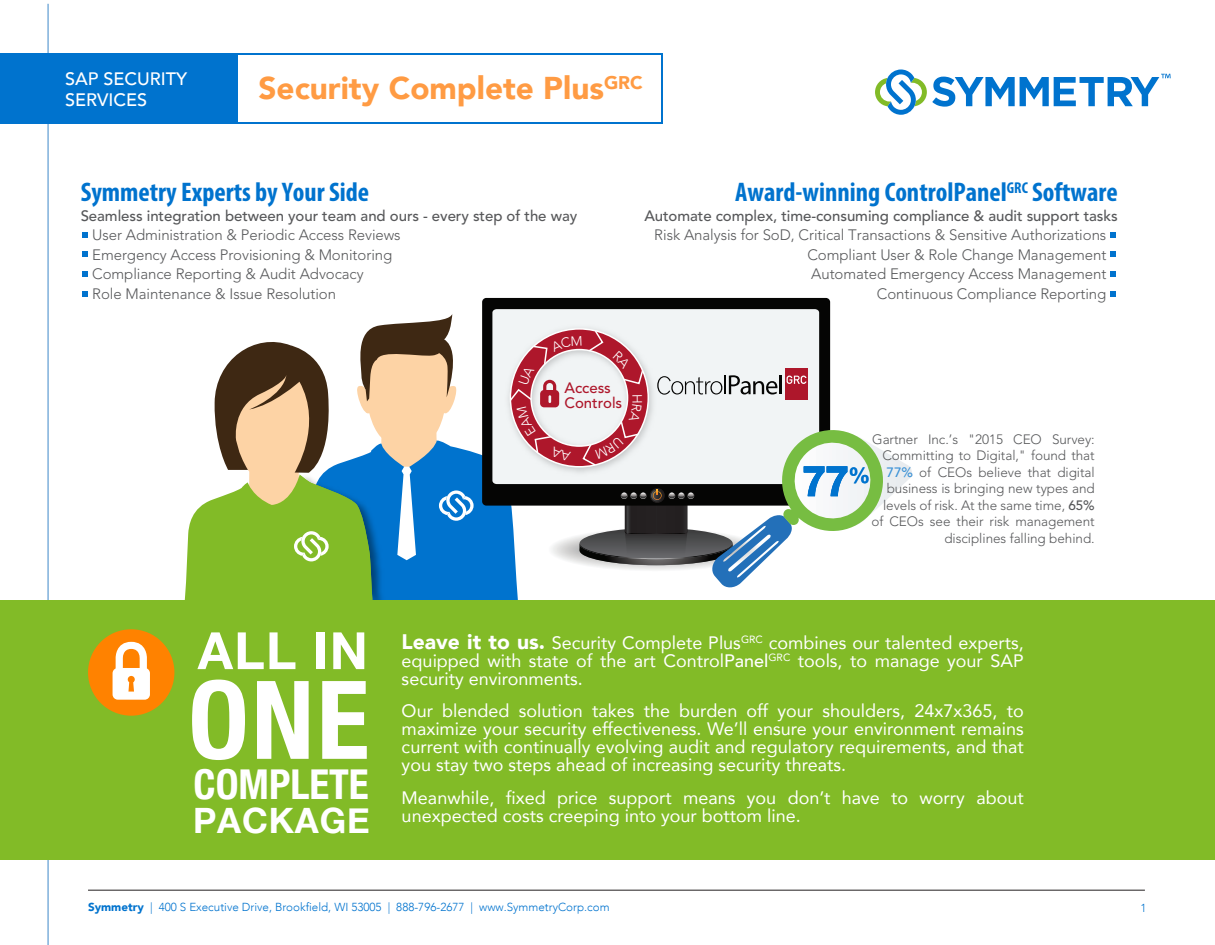
<style>
.page{position:relative;width:1215px;height:945px;background:#fff}
.page>*{position:absolute;margin:0;border:0;box-sizing:border-box;transform-origin:0 0}
.t1{font:700 condensed 108.9px "Helvetica Neue";color:#fff}
.t2{font:700 51.45px "Helvetica Neue";color:#fff}
.t3{font:700 41.55px "Helvetica Neue";color:#0073ce}
.t4{font:700 condensed 41.1px "Helvetica Neue";color:#fff}
.t5{font:700 34.95px "Helvetica Neue";letter-spacing:.025em;color:#fff}
.t6{font:900 31.5px "Avenir";color:#ff9b43}
.t7{font:700 condensed 27px "Myriad Pro";color:#0073ce}
.t8{font:18px/18px "Avenir";color:#fff;text-align:justify}
.t9{font:500 18px/21.6px "Avenir";color:#fff}
.t10{font:300 15px/19.5px "Avenir LT Std";letter-spacing:-.005em;color:#57585a}
.t11{font:500 15px "Avenir LT Std";letter-spacing:-.005em;color:#57585a}
.t12{font:500 15px/15px "Avenir LT Std";letter-spacing:-.005em;color:#ae172b}
.t13{font:300 13.5px/16.5px "Avenir LT Std";letter-spacing:-.005em;color:#57585a;text-align:right}
.t14{font:300 11.7px "Avenir";color:#0073ce}
.s1{font-weight:500;color:rgb(0 115 206/.75)}
.s2{font-weight:500}
.s3{font-weight:900;font-size:21px}
.s4{font-weight:900}
</style>
<div class="page">
<hr style="left:48px;top:4px;width:1px;height:941px;background:#3d89c9">
<hr style="left:88px;top:890px;width:1057px;height:1px;background:#231f20">
<svg style="left:875px;top:69px;width:296px;height:46px"></svg>
<div style="left:482px;top:298px;width:348px;height:208px;background:#050504;border-radius:4px"></div>
<svg style="left:492px;top:309px;width:327px;height:5px;background:#e9eced"></svg>
<hr style="left:236px;top:53px;width:427px;height:2px;background:#0073ce">
<hr style="left:236px;top:122px;width:427px;height:2px;background:#0073ce">
<hr style="left:661px;top:53px;width:2px;height:69px;background:#0073ce">
<svg style="left:82px;top:291px;width:6px;height:5px"></svg>
<svg style="left:82px;top:251px;width:6px;height:6px"></svg>
<svg style="left:82px;top:271px;width:6px;height:6px"></svg>
<svg style="left:82px;top:232px;width:6px;height:6px"></svg>
<svg style="left:1111px;top:291px;width:5px;height:5px"></svg>
<svg style="left:1111px;top:251px;width:5px;height:6px"></svg>
<svg style="left:1111px;top:271px;width:5px;height:6px"></svg>
<svg style="left:1111px;top:232px;width:5px;height:6px"></svg>
<div style="left:0;top:600px;width:1215px;height:260px;background:#82bb27"></div>
<div style="left:88px;top:629px;width:86px;height:87px;background:#ff8200;border-radius:50%"></div>
<svg style="left:113px;top:642px;width:37px;height:58px"></svg>
<div style="left:0;top:53px;width:237px;height:71px;background:#0073ce"></div>
<svg style="left:185px;top:314px;width:728px;height:286px"></svg>
<p class="t9" style="left:65px;top:67px;width:124px">SAP SECURITY<br>SERVICES</p>
<h3 class="t6" style="left:258px;top:61px;width:386px">Security Complete Plus<sup>GRC</sup></h3>
<h3 class="t7" style="left:81px;top:176px;width:290px">Symmetry Experts by Your Side</h3>
<p class="t11" style="left:81px;top:207px;width:498px">Seamless integration between your team and ours - every step of the way</p>
<p class="t10" style="left:92px;top:226px;width:310px">User Administration &amp; Periodic Access Reviews Emergency Access Provisioning &amp; Monitoring Compliance Reporting &amp; Audit Advocacy<br>Role Maintenance &amp; Issue Resolution</p>
<h3 class="t7" style="left:735px;top:176px;width:384px">Award-winning ControlPanel<sup>GRC</sup> Software</h3>
<p class="t11" style="left:644px;top:207px;width:475px">Automate complex, time-consuming compliance &amp; audit support tasks</p>
<p class="t10" style="left:654px;top:226px;width:454px;text-align:right">Risk Analysis for SoD, Critical Transactions &amp; Sensitive Authorizations Compliant User &amp; Role Change Management<br>Automated Emergency Access Management<br>Continuous Compliance Reporting</p>
<p class="t12" style="left:565px;top:380px;width:59px">Access<br>Controls</p>
<p class="t13" style="left:872px;top:431px;width:225px">Gartner Inc.’s "2015 CEO Survey:<br>Committing to Digital," found that <span class="s1">77%</span> of CEOs believe that digital business is bringing new types and levels of risk. At the same time, <span class="s2">65% </span>of CEOs see their risk management disciplines falling behind.</p>
<h3 class="t3" style="left:803px;top:448px;width:69px">77<sup>%</sup></h3>
<h2 class="t2" style="left:198px;top:610px;width:172px">ALL IN</h2>
<h1 class="t1" style="left:188px;top:630px;width:182px">ONE</h1>
<h3 class="t4" style="left:194px;top:750px;width:177px">COMPLETE</h3>
<h3 class="t5" style="left:193px;top:794px;width:178px">PACKAGE</h3>
<p class="t8" style="left:402px;top:633px;width:624px"><span class="s3">Leave it to us.</span> Security Complete Plus<sup>GRC</sup> combines our talented experts, equipped with state of the art Control<span class="s2">Panel</span><sup>GRC</sup> tools, to manage your SAP security environments.</p>
<p class="t8" style="left:402px;top:702px;width:624px">Our blended solution takes the burden off your shoulders, 24x7x365, to maximize your security effectiveness. We’ll ensure your environment remains current with continually evolving audit and regulatory requirements, and that you stay two steps ahead of increasing security threats.</p>
<p class="t8" style="left:402px;top:788px;width:624px">Meanwhile, fixed price support means you don’t have to worry about unexpected costs creeping into your bottom line.</p>
<p class="t14" style="left:88px;top:900px;width:523px"><span class="s4">Symmetry</span> | 400 S Executive Drive, Brookfield, WI 53005 | 888-796-2677 | www.SymmetryCorp.com</p>
<p class="t14" style="left:1140px;top:901px;width:8px">1</p>
</div>
